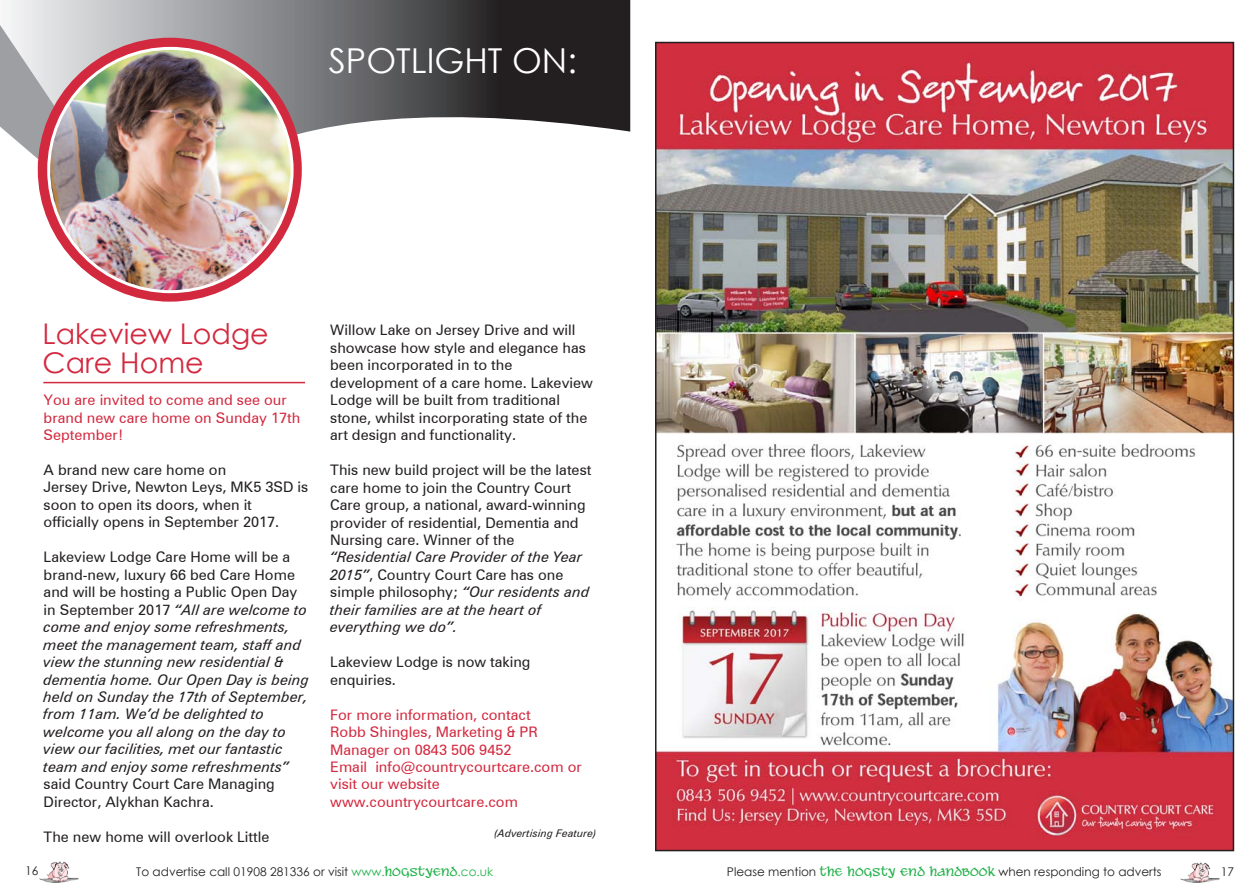
<style>
.page{position:relative;width:1259px;height:893px;background:#fff}
.page>*{position:absolute;margin:0;border:0;box-sizing:border-box;transform-origin:0 0}
.t1{font:34.35px "Century Gothic";color:#fff}
.t2{font:28.5px/28.5px "Century Gothic";color:#d3293f}
.t3{font:14.55px/17.4px "Zurich BT";color:#231f20}
.t4{font:italic 14.55px/17.4px "Zurich BT";color:#231f20}
.t5{font:14.55px/17.4px "Zurich BT";color:#d3293f}
.t6{font:12px "Century Gothic";color:#231f20}
.t7{font:italic 10.5px "Zurich BT";color:#231f20}
.s1{font-style:normal}
.s2{font-style:italic}
.s3{color:#23b24b}
.s4{font-family:"Aleand Wenches BB";color:#23b24b}
</style>
<div class="page">
<img style="left:39px;top:862px;width:40px;height:20px">
<img style="left:1180px;top:862px;width:39px;height:20px">
<img style="left:658px;top:45px;width:573px;height:803px">
<svg style="left:0;top:0;width:630px;height:250px"></svg>
<svg style="left:38px;top:38px;width:264px;height:264px;background:#d84759"></svg>
<hr style="left:43px;top:382px;width:262px;height:1px;background:#d3293f">
<img style="left:49px;top:48px;width:243px;height:244px;border-radius:122px">
<p class="t1" style="left:329px;top:37px;width:249px">SPOTLIGHT ON:</p>
<p class="t2" style="left:43px;top:319px;width:228px">Lakeview Lodge<br>Care Home</p>
<p class="t5" style="left:44px;top:391px;width:258px">You are invited to come and see our brand new care home on Sunday 17th<br>September!</p>
<p class="t3" style="left:44px;top:461px;width:266px">A brand new care home on<br>Jersey Drive, Newton Leys, MK5 3SD is soon to open its doors, when it officially opens in September 2017.</p>
<p class="t4" style="left:44px;top:548px;width:267px"><span class="s1">Lakeview Lodge Care Home will be a brand-new, luxury 66 bed Care Home and will be hosting a Public Open Day in September 2017</span> “All are welcome to come and enjoy some refreshments, meet the management team, staff and view the stunning new residential &amp; dementia home. Our Open Day is being held on Sunday the 17th of September, from 11am. We’d be delighted to welcome you all along on the day to view our facilities, met our fantastic team and enjoy some refreshments” <span class="s1">said Country Court Care Managing Director, Alykhan Kachra.</span></p>
<p class="t3" style="left:44px;top:828px;width:227px">The new home will overlook Little</p>
<p class="t3" style="left:330px;top:321px;width:264px">Willow Lake on Jersey Drive and will showcase how style and elegance has been incorporated in to the development of a care home. Lakeview Lodge will be built from traditional stone, whilst incorporating state of the art design and functionality.</p>
<p class="t3" style="left:330px;top:461px;width:263px">This new build project will be the latest care home to join the Country Court Care group, a national, award-winning provider of residential, Dementia and Nursing care. Winner of the <span class="s2">“Residential Care Provider of the Year 2015”</span>, Country Court Care has one simple philosophy; <span class="s2">“Our residents and their families are at the heart of everything we do”.</span></p>
<p class="t3" style="left:330px;top:653px;width:202px">Lakeview Lodge is now taking enquiries.</p>
<p class="t5" style="left:330px;top:706px;width:253px">For more information, contact<br>Robb Shingles, Marketing &amp; PR<br>Manager on 0843 506 9452<br>Email info@countrycourtcare.com or visit our website www.countrycourtcare.com</p>
<p class="t7" style="left:494px;top:827px;width:104px">(Advertising Feature)</p>
<p class="t6" style="left:25px;top:862px;width:15px">16</p>
<p class="t6" style="left:136px;top:863px;width:358px">To advertise call 01908 281336 or visit <span class="s3">www.</span><span class="s4">hogstyend</span><span class="s3">.co.uk</span></p>
<p class="t6" style="left:727px;top:863px;width:436px">Please mention <span class="s4">the hogsty end handbook</span> when responding to adverts</p>
<p class="t6" style="left:1221px;top:863px;width:15px">17</p>
</div>
